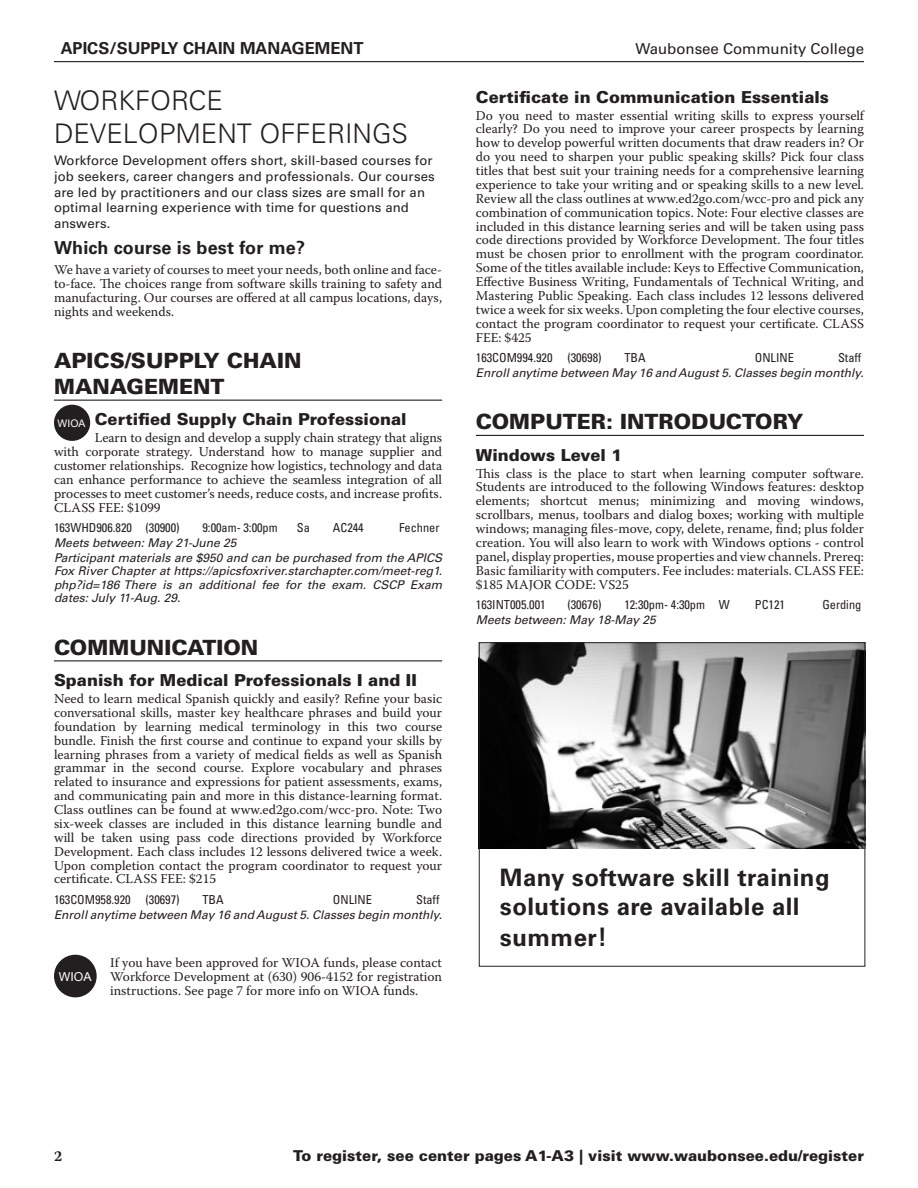
<style>
.page{position:relative;width:918px;height:1188px;background:#fff}
.page>*{position:absolute;margin:0;border:0;box-sizing:border-box;transform-origin:0 0}
.Large_Header{font:300 27px/32.4px "Univers LT Std";color:#231f20}
.t1{font:700 24px/29.7px "Univers LT Std";letter-spacing:.02em;color:#231f20}
.subject_name{font:900 21px/25.5px "Univers LT Std";color:#231f20}
.Subhead2{font:700 18px "Univers LT Std";letter-spacing:.01em;color:#231f20}
.class_title{font:900 16.5px "Univers LT Std";color:#231f20}
.t2{font:700 16.5px "Univers LT Std";color:#231f20}
.Style_Sheet_B_Footer{font:900 15px "Univers LT Std";color:#231f20}
.t3{font:15px "Univers LT Std";color:#231f20}
.Style_Sheet_B_Footer-2{font:700 15px "Warnock Pro";color:#231f20}
.class_desc{font:13.5px/14px "Warnock Pro";color:#231f20;text-align:justify}
.Section_Description{font:13.2px/15.8px "Univers LT Std";letter-spacing:.01em;color:#231f20}
.section_info{font:condensed 12.3px "Univers LT Std";color:#231f20}
.t4{font:12.3px "Arial";color:#fff}
.note{font:italic 12px/13.5px "Univers LT Std";color:#231f20;text-align:justify}
.t5{font:10.35px "Arial";color:#fff}
.s1{font-size:25.5px}
</style>
<div class="page">
<hr style="left:54px;top:61px;width:810px;height:1px;background:#231f20">
<hr style="left:54px;top:400px;width:388px;height:1px;background:#231f20">
<hr style="left:54px;top:660px;width:388px;height:1px;background:#231f20">
<hr style="left:476px;top:435px;width:388px;height:1px;background:#231f20">
<div style="left:54px;top:405px;width:36px;height:36px;background:#231f20;border-radius:50%"></div>
<div style="left:54px;top:955px;width:43px;height:42px;background:#231f20;border-radius:50%"></div>
<svg style="left:478px;top:642px;width:388px;height:325px"></svg>
<p class="t2" style="left:61px;top:39px;width:304px">APICS/SUPPLY CHAIN MANAGEMENT</p>
<p class="t3" style="left:636px;top:40px;width:230px">Waubonsee Community College</p>
<p class="Large_Header" style="left:54px;top:85px;width:356px">WORKFORCE<br>DEVELOPMENT OFFERINGS</p>
<p class="Section_Description" style="left:54px;top:153px;width:382px">Workforce Development offers short, skill-based courses for job seekers, career changers and professionals. Our courses are led by practitioners and our class sizes are small for an optimal learning experience with time for questions and answers.</p>
<p class="Subhead2" style="left:54px;top:237px;width:253px">Which course is best for me?</p>
<p class="class_desc" style="left:54px;top:263px;width:390px">We have a variety of courses to meet your needs, both online and face&shy;to-face. The choices range from software skills training to safety and manufacturing. Our courses are offered at all campus locations, days, nights and weekends.</p>
<p class="subject_name" style="left:54px;top:348px;width:249px">APICS/SUPPLY CHAIN<br>MANAGEMENT</p>
<p class="class_title" style="left:95px;top:409px;width:313px">Certified Supply Chain Professional</p>
<p class="class_desc" style="left:54px;top:431px;width:390px;text-indent:41px">Learn to design and develop a supply chain strategy that aligns with corporate strategy. Understand how to manage supplier and customer relationships. Recognize how logistics, technology and data can enhance performance to achieve the seamless integration of all processes to meet customer’s needs, reduce costs, and increase profits.<br>CLASS FEE: $1099</p>
<p class="section_info" style="left:54px;top:520px;width:127px">163WHD906.820 (30900)</p>
<p class="section_info" style="left:202px;top:520px;width:77px">9:00am- 3:00pm</p>
<p class="section_info" style="left:297px;top:520px;width:15px">Sa</p>
<p class="section_info" style="left:333px;top:520px;width:32px">AC244</p>
<p class="section_info" style="left:399px;top:520px;width:42px">Fechner</p>
<p class="note" style="left:54px;top:536px;width:184px">Meets between: May 21-June 25</p>
<p class="note" style="left:54px;top:551px;width:390px">Participant materials are $950 and can be purchased from the APICS Fox River Chapter at https://apicsfoxriver.starchapter.com/meet-reg1. php?id=186 There is an additional fee for the exam. CSCP Exam dates: July 11-Aug. 29.</p>
<p class="subject_name" style="left:54px;top:634px;width:206px">COMMUNICATION</p>
<p class="class_title" style="left:54px;top:670px;width:364px">Spanish for Medical Professionals I and II</p>
<p class="class_desc" style="left:54px;top:691px;width:390px">Need to learn medical Spanish quickly and easily? Refine your basic conversational skills, master key healthcare phrases and build your foundation by learning medical terminology in this two course bundle. Finish the first course and continue to expand your skills by learning phrases from a variety of medical fields as well as Spanish grammar in the second course. Explore vocabulary and phrases related to insurance and expressions for patient assessments, exams, and communicating pain and more in this distance-learning format.<br>Class outlines can be found at www.ed2go.com/wcc-pro. Note: Two six-week classes are included in this distance learning bundle and will be taken using pass code directions provided by Workforce Development. Each class includes 12 lessons delivered twice a week.<br>Upon completion contact the program coordinator to request your certificate. CLASS FEE: $215</p>
<p class="section_info" style="left:54px;top:892px;width:127px">163COM958.920 (30697)</p>
<p class="section_info" style="left:202px;top:892px;width:23px">TBA</p>
<p class="section_info" style="left:333px;top:892px;width:41px">ONLINE</p>
<p class="section_info" style="left:416px;top:892px;width:25px">Staff</p>
<p class="note" style="left:54px;top:908px;width:390px">Enroll anytime between May 16 and August 5. Classes begin monthly.</p>
<p class="class_desc" style="left:110px;top:955px;width:333px">If you have been approved for WIOA funds, please contact Workforce Development at (630) 906-4152 for registration instructions. See page 7 for more info on WIOA funds.</p>
<p class="class_title" style="left:476px;top:86px;width:355px">Certificate in Communication Essentials</p>
<p class="class_desc" style="left:476px;top:108px;width:390px">Do you need to master essential writing skills to express yourself clearly? Do you need to improve your career prospects by learning how to develop powerful written documents that draw readers in? Or do you need to sharpen your public speaking skills? Pick four class titles that best suit your training needs for a comprehensive learning experience to take your writing and or speaking skills to a new level.<br>Review all the class outlines at www.ed2go.com/wcc-pro and pick any combination of communication topics. Note: Four elective classes are included in this distance learning series and will be taken using pass code directions provided by Workforce Development. The four titles must be chosen prior to enrollment with the program coordinator.<br>Some of the titles available include: Keys to Effective Communication, Effective Business Writing, Fundamentals of Technical Writing, and Mastering Public Speaking. Each class includes 12 lessons delivered twice a week for six weeks. Upon completing the four elective courses, contact the program coordinator to request your certificate. CLASS FEE: $425</p>
<p class="section_info" style="left:476px;top:350px;width:127px">163COM994.920 (30698)</p>
<p class="section_info" style="left:624px;top:350px;width:23px">TBA</p>
<p class="section_info" style="left:755px;top:350px;width:41px">ONLINE</p>
<p class="section_info" style="left:838px;top:350px;width:25px">Staff</p>
<p class="note" style="left:476px;top:366px;width:390px">Enroll anytime between May 16 and August 5. Classes begin monthly.</p>
<p class="subject_name" style="left:476px;top:409px;width:329px">COMPUTER: INTRODUCTORY</p>
<p class="class_title" style="left:476px;top:444px;width:148px">Windows Level 1</p>
<p class="class_desc" style="left:476px;top:466px;width:390px">This class is the place to start when learning computer software.<br>Students are introduced to the following Windows features: desktop elements; shortcut menus; minimizing and moving windows, scrollbars, menus, toolbars and dialog boxes; working with multiple windows; managing files-move, copy, delete, rename, find; plus folder creation. You will also learn to work with Windows options - control panel, display properties, mouse properties and view channels. Prereq:<br>Basic familiarity with computers. Fee includes: materials. CLASS FEE: $185 MAJOR CODE: VS25</p>
<p class="section_info" style="left:476px;top:597px;width:71px">163INT005.001</p>
<p class="section_info" style="left:567px;top:597px;width:36px">(30676)</p>
<p class="section_info" style="left:624px;top:597px;width:107px">12:30pm- 4:30pm W</p>
<p class="section_info" style="left:755px;top:597px;width:32px">PC121</p>
<p class="section_info" style="left:822px;top:597px;width:41px">Gerding</p>
<p class="note" style="left:476px;top:613px;width:181px">Meets between: May 18-May 25</p>
<p class="t5" style="left:58px;top:416px;width:29px">WIOA</p>
<p class="t1" style="left:500px;top:863px;width:331px">Many software skill training solutions are available all summer<span class="s1">!</span></p>
<p class="t4" style="left:59px;top:968px;width:34px">WIOA</p>
<p class="Style_Sheet_B_Footer-2" style="left:54px;top:1147px;width:10px">2</p>
<p class="Style_Sheet_B_Footer" style="left:293px;top:1146px;width:572px">To register, see center pages A1-A3 | visit www.waubonsee.edu/register</p>
</div>
